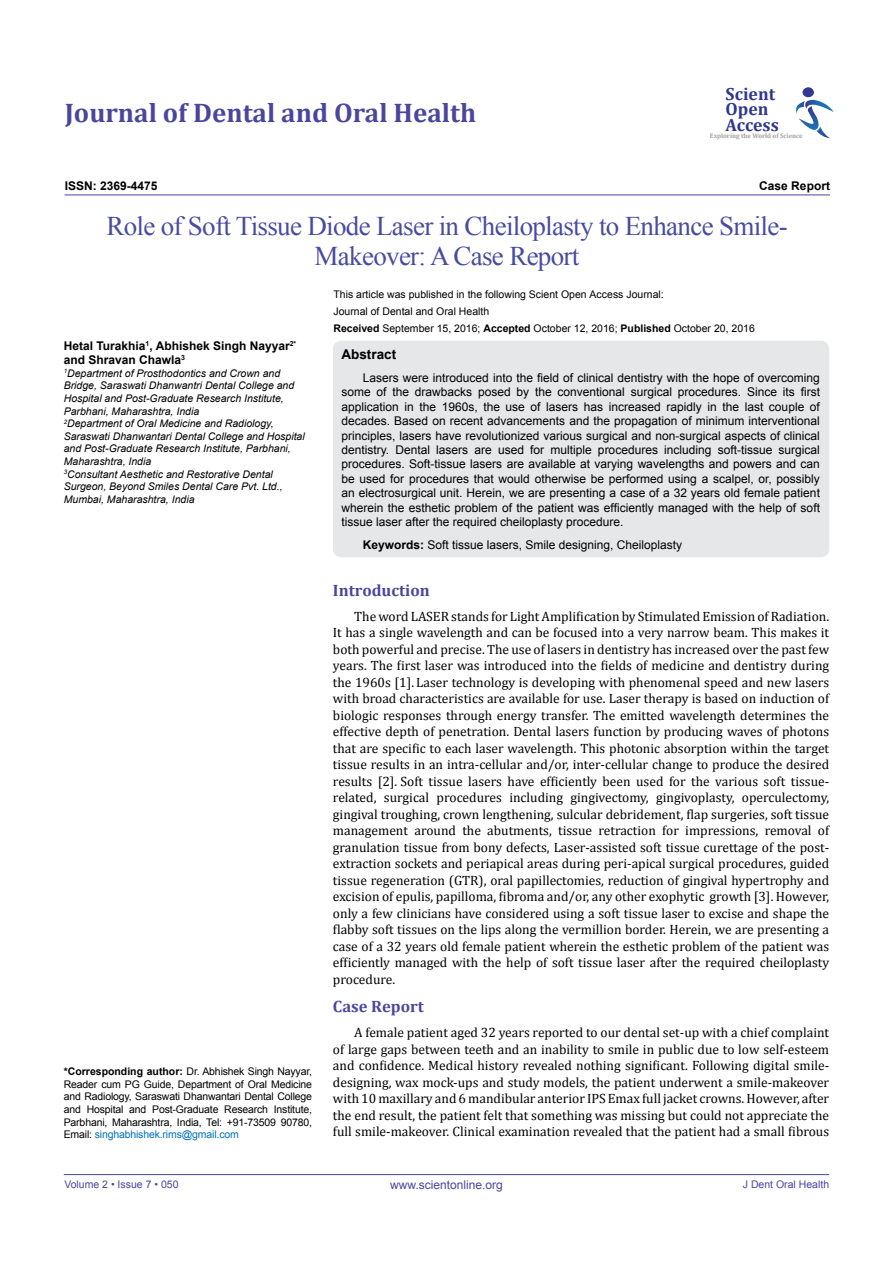
<style>
.page{position:relative;width:893px;height:1263px;background:#fff}
.page>*{position:absolute;margin:0;border:0;box-sizing:border-box;transform-origin:0 0}
.t1{font:27px/30px "Times New Roman";letter-spacing:-.025em;color:#474ca0;text-align:center}
.t2{font:700 27px "Cambria";color:#49479d}
.t3{font:700 17.7px/15.5px "Cambria";color:#2e368f}
.t4{font:700 16.5px "Cambria";color:#49479d}
.t5{font:13.5px/16.5px "Cambria";color:#000;text-align:justify}
.t6{font:700 13.5px "Arial";color:#000}
.t7{font:12px/14.4px "Arial";color:#000;text-align:justify}
.t8{font:700 12px/14.4px "Arial";color:#000}
.t9{font:12px "Arial";color:#49479d}
.t10{font:10.5px/12.6px "Arial";color:#000;text-align:justify}
.t11{font:italic 10.5px/12.6px "Arial";color:#000}
.t12{font:10.5px "Arial";color:#49479d}
.t13{font:700 6.6px "Cambria";color:#9e9f9e}
.s1{font-weight:700}
.s2{color:#0072bc}
</style>
<div class="page">
<hr style="left:64px;top:1174px;width:765px;height:1px;background:#49479d">
<hr style="left:65px;top:195px;width:765px;height:1px;background:#49479d">
<div style="left:802px;top:87px;width:12px;height:10px;background:#303891;border-radius:50%"></div>
<svg style="left:796px;top:100px;width:38px;height:38px"></svg>
<div style="left:333px;top:341px;width:496px;height:216px;background:#e6e7e8;border-radius:9px"></div>
<h1 class="t2" style="left:65px;top:94px;width:413px">Journal of Dental and Oral Health</h1>
<h2 class="t3" style="left:725px;top:86px;width:55px">Scient<br>Open<br>Access</h2>
<p class="t13" style="left:710px;top:131px;width:94px">Exploring the World of Science</p>
<p class="t8" style="left:65px;top:179px;width:94px">ISSN: 2369-4475</p>
<p class="t8" style="left:759px;top:179px;width:72px">Case Report</p>
<h1 class="t1" style="left:106px;top:211px;width:683px">Role of Soft Tissue Diode Laser in Cheiloplasty to Enhance Smile-<br>Makeover: A Case Report</h1>
<p class="t8" style="left:64px;top:339px;width:234px">Hetal Turakhia<sup>1</sup>, Abhishek Singh Nayyar<sup>2* </sup>and Shravan Chawla<sup>3</sup></p>
<p class="t11" style="left:64px;top:367px;width:243px"><sup>1</sup>Department of Prosthodontics and Crown and Bridge, Saraswati Dhanwantri Dental College and Hospital and Post-Graduate Research Institute, Parbhani, Maharashtra, India<br><sup>2</sup>Department of Oral Medicine and Radiology, Saraswati Dhanwantari Dental College and Hospital and Post-Graduate Research Institute, Parbhani, Maharashtra, India<br><sup>3</sup>Consultant Aesthetic and Restorative Dental Surgeon, Beyond Smiles Dental Care Pvt. Ltd., Mumbai, Maharashtra, India</p>
<p class="t10" style="left:64px;top:1065px;width:250px"><span class="s1">*Corresponding author:</span> Dr. Abhishek Singh Nayyar, Reader cum PG Guide, Department of Oral Medicine and Radiology, Saraswati Dhanwantari Dental College and Hospital and Post-Graduate Research Institute, Parbhani, Maharashtra, India, Tel: +91-73509 90780, Email: <span class="s2">singhabhishek.rims@gmail.com</span></p>
<p class="t10" style="left:333px;top:286px;width:423px;line-height:16.8px;text-align:left">This article was published in the following Scient Open Access Journal:<br>Journal of Dental and Oral Health<br><span class="s1">Received</span> September 15, 2016; <span class="s1">Accepted</span> October 12, 2016; <span class="s1">Published</span> October 20, 2016</p>
<p class="t6" style="left:341px;top:345px;width:56px">Abstract</p>
<p class="t7" style="left:341px;top:371px;width:480px;text-indent:21px">Lasers were introduced into the field of clinical dentistry with the hope of overcoming some of the drawbacks posed by the conventional surgical procedures. Since its first application in the 1960s, the use of lasers has increased rapidly in the last couple of decades. Based on recent advancements and the propagation of minimum interventional principles, lasers have revolutionized various surgical and non-surgical aspects of clinical dentistry. Dental lasers are used for multiple procedures including soft-tissue surgical procedures. Soft-tissue lasers are available at varying wavelengths and powers and can be used for procedures that would otherwise be performed using a scalpel, or, possibly an electrosurgical unit. Herein, we are presenting a case of a 32 years old female patient wherein the esthetic problem of the patient was efficiently managed with the help of soft tissue laser after the required cheiloplasty procedure.</p>
<p class="t7" style="left:363px;top:537px;width:321px"><span class="s1">Keywords:</span> Soft tissue lasers, Smile designing, Cheiloplasty</p>
<p class="t4" style="left:333px;top:578px;width:98px">Introduction</p>
<p class="t5" style="left:333px;top:608px;width:498px;text-indent:21px">The word LASER stands for Light Amplification by Stimulated Emission of Radiation.<br>It has a single wavelength and can be focused into a very narrow beam. This makes it both powerful and precise. The use of lasers in dentistry has increased over the past few years. The first laser was introduced into the fields of medicine and dentistry during the 1960s [1]. Laser technology is developing with phenomenal speed and new lasers with broad characteristics are available for use. Laser therapy is based on induction of biologic responses through energy transfer. The emitted wavelength determines the effective depth of penetration. Dental lasers function by producing waves of photons that are specific to each laser wavelength. This photonic absorption within the target tissue results in an intra-cellular and/or, inter-cellular change to produce the desired results [2]. Soft tissue lasers have efficiently been used for the various soft tissue&shy;related, surgical procedures including gingivectomy, gingivoplasty, operculectomy, gingival troughing, crown lengthening, sulcular debridement, flap surgeries, soft tissue management around the abutments, tissue retraction for impressions, removal of granulation tissue from bony defects, Laser-assisted soft tissue curettage of the post&shy;extraction sockets and periapical areas during peri-apical surgical procedures, guided tissue regeneration (GTR), oral papillectomies, reduction of gingival hypertrophy and excision of epulis, papilloma, fibroma and/or, any other exophytic growth [3]. However, only a few clinicians have considered using a soft tissue laser to excise and shape the flabby soft tissues on the lips along the vermillion border. Herein, we are presenting a case of a 32 years old female patient wherein the esthetic problem of the patient was efficiently managed with the help of soft tissue laser after the required cheiloplasty procedure.</p>
<p class="t4" style="left:333px;top:995px;width:92px">Case Report</p>
<p class="t5" style="left:333px;top:1024px;width:498px;text-indent:21px">A female patient aged 32 years reported to our dental set-up with a chief complaint of large gaps between teeth and an inability to smile in public due to low self-esteem and confidence. Medical history revealed nothing significant. Following digital smile&shy;designing, wax mock-ups and study models, the patient underwent a smile-makeover with 10 maxillary and 6 mandibular anterior IPS Emax full jacket crowns. However, after the end result, the patient felt that something was missing but could not appreciate the full smile-makeover. Clinical examination revealed that the patient had a small fibrous</p>
<p class="t12" style="left:64px;top:1178px;width:116px">Volume 2 • Issue 7 • 050</p>
<p class="t9" style="left:390px;top:1177px;width:114px">www.scientonline.org</p>
<p class="t12" style="left:743px;top:1178px;width:88px">J Dent Oral Health</p>
</div>
